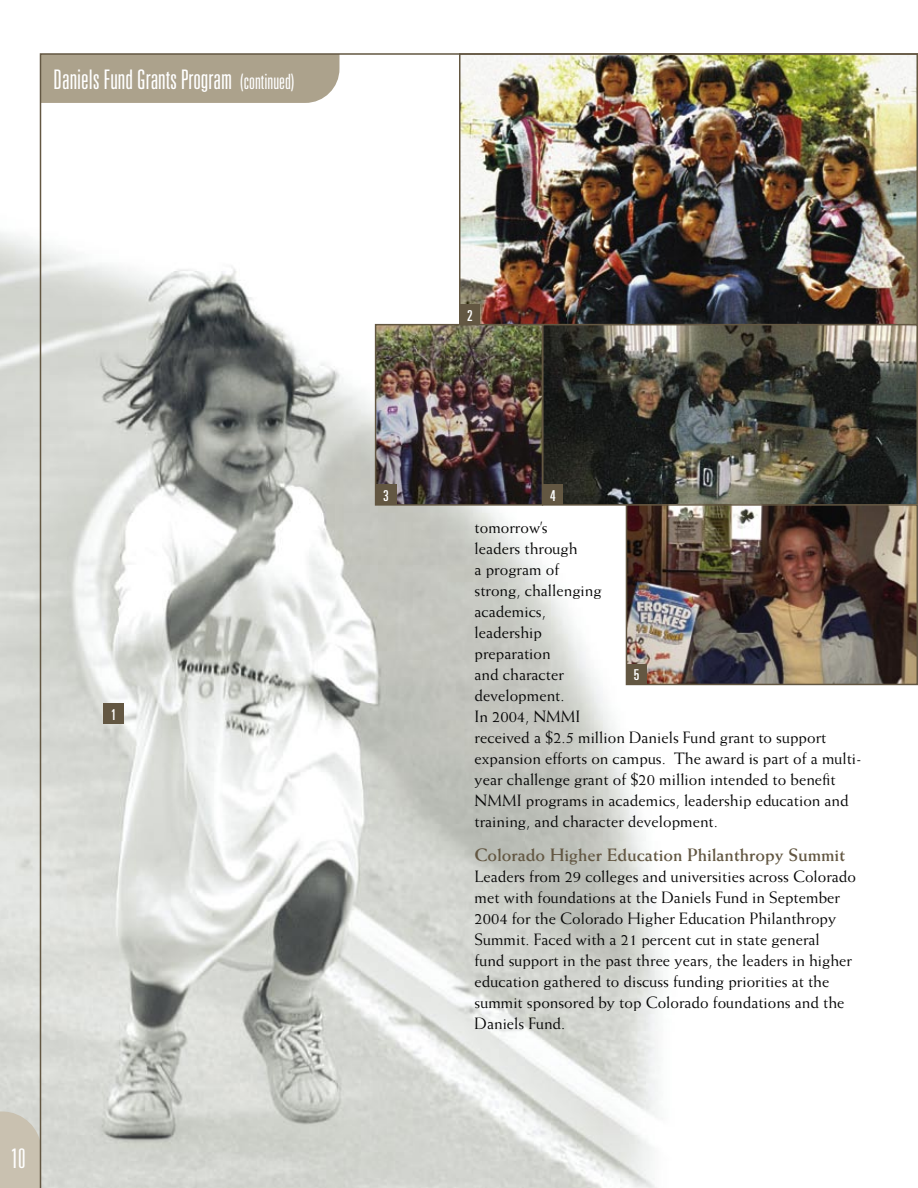
<style>
.page{position:relative;width:918px;height:1188px;background:#fff}
.page>*{position:absolute;margin:0;border:0;box-sizing:border-box;transform-origin:0 0}
.t1{font:300 ultra-condensed 27px "Univers";color:#fff}
.t2{font:700 18px "Weiss";color:#635742}
.t3{font:16.5px/21px "Weiss";color:#070707}
.t4{font:ultra-condensed 15px "Univers";color:#fff}
.s1{font-size:21px}
</style>
<div class="page">
<svg style="left:0;top:1111px;width:39px;height:77px"></svg>
<img style="left:39px;top:53px;width:879px;height:1135px">
<h1 class="t1" style="left:53px;top:65px;width:243px">Daniels Fund Grants Program <span class="s1">(continued)</span></h1>
<p class="t4" style="left:111px;top:706px;width:7px">1</p>
<h1 class="t1" style="left:11px;top:1144px;width:16px">10</h1>
<p class="t4" style="left:467px;top:307px;width:7px">2</p>
<p class="t4" style="left:383px;top:487px;width:7px">3</p>
<p class="t4" style="left:550px;top:487px;width:7px">4</p>
<p class="t3" style="left:475px;top:516px;width:389px">tomorrow’s<br>leaders through<br>a program of<br>strong, challenging<br>academics,<br>leadership<br>preparation<br>and character<br>development.<br>In 2004, NMMI<br>received a $2.5 million Daniels Fund grant to support expansion efforts on campus. The award is part of a multi&shy;year challenge grant of $20 million intended to benefit<br>NMMI programs in academics, leadership education and training, and character development.</p>
<p class="t2" style="left:475px;top:844px;width:372px">Colorado Higher Education Philanthropy Summit</p>
<p class="t3" style="left:475px;top:866px;width:383px">Leaders from 29 colleges and universities across Colorado met with foundations at the Daniels Fund in September 2004 for the Colorado Higher Education Philanthropy Summit. Faced with a 21 percent cut in state general<br>fund support in the past three years, the leaders in higher education gathered to discuss funding priorities at the summit sponsored by top Colorado foundations and the Daniels Fund.</p>
<p class="t4" style="left:634px;top:666px;width:7px">5</p>
</div>
